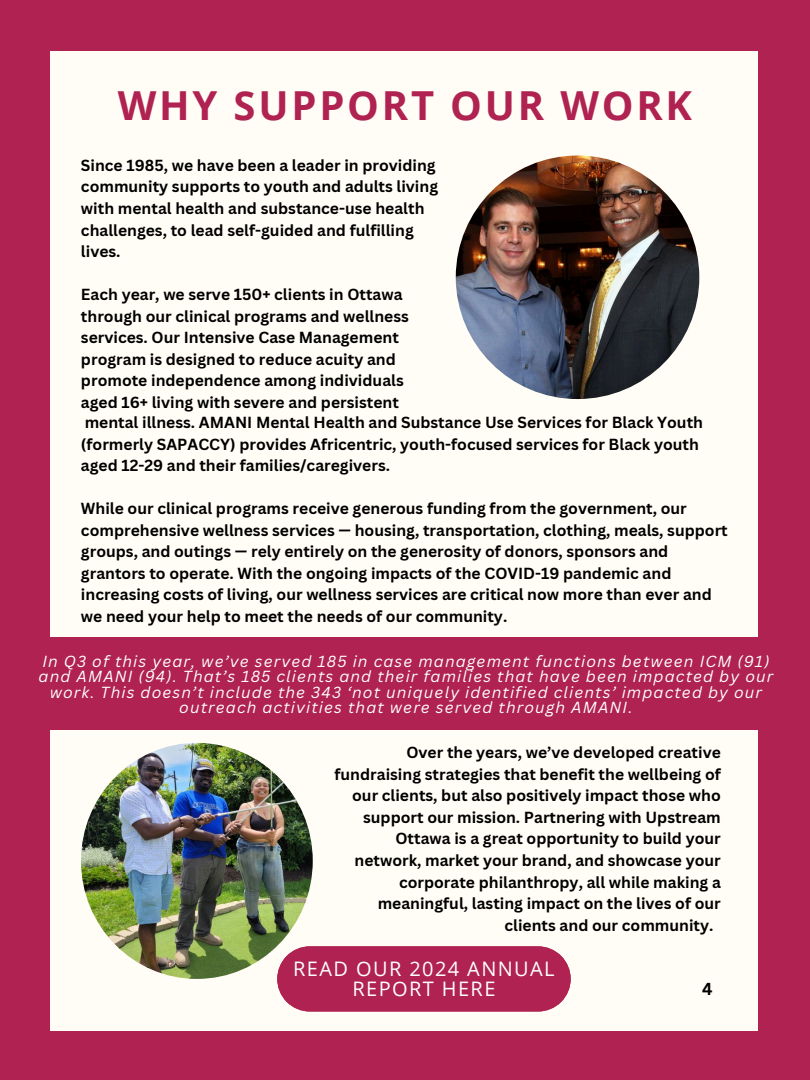
<style>
.page{position:relative;width:810px;height:1080px;background:#af2251}
.page>*{position:absolute;margin:0;border:0;box-sizing:border-box;transform-origin:0 0}
.t1{font:700 40px "Open Sans";letter-spacing:.07em;color:#af2251}
.t2{font:20px/19.7px "Open Sans";letter-spacing:.07em;color:#fff;text-align:center}
.t3{font:700 16.88px "Canva Sans";color:#000}
.t4{font:700 15.62px/21.6px "Canva Sans";color:#000}
.t5{font:italic 15.62px/15.5px "Canva Sans";letter-spacing:.07em;color:#fff;text-align:center}
</style>
<div class="page">
<div style="left:50px;top:51px;width:708px;height:980px;background:#fffdf5"></div>
<img style="left:456px;top:156px;width:243px;height:243px;border-radius:50%">
<img style="left:81px;top:743px;width:232px;height:236px;border-radius:50%">
<svg style="left:277px;top:946px;width:294px;height:66px;background:#b32d59"></svg>
<div style="left:34px;top:638px;width:743px;height:92px;background:#af2251"></div>
<p class="t1" style="left:118px;top:77px;width:576px">WHY SUPPORT OUR WORK</p>
<h3 class="t4" style="left:81px;top:154px;width:359px">Since 1985, we have been a leader in providing community supports to youth and adults living with mental health and substance-use health challenges, to lead self-guided and fulfilling lives.</h3>
<h2 class="t4" style="left:81px;top:283px;width:329px">Each year, we serve 150+ clients in Ottawa through our clinical programs and wellness services. Our Intensive Case Management program is designed to reduce acuity and promote independence among individuals aged 16+ living with severe and persistent</h2>
<h3 class="t4" style="left:81px;top:411px;width:624px">mental illness. AMANI Mental Health and Substance Use Services for Black Youth (formerly SAPACCY) provides Africentric, youth-focused services for Black youth aged 12-29 and their families/caregivers.</h3>
<p class="t4" style="left:81px;top:497px;width:648px">While our clinical programs receive generous funding from the government, our comprehensive wellness services — housing, transportation, clothing, meals, support groups, and outings — rely entirely on the generosity of donors, sponsors and grantors to operate. With the ongoing impacts of the COVID-19 pandemic and increasing costs of living, our wellness services are critical now more than ever and we need your help to meet the needs of our community.</p>
<h3 class="t5" style="left:39px;top:653px;width:736px">In Q3 of this year, we’ve served 185 in case management functions between ICM (91) and AMANI (94). That’s 185 clients and their families that have been impacted by our work. This doesn’t include the 343 ‘not uniquely identified clients’ impacted by our outreach activities that were served through AMANI.</h3>
<p class="t4" style="left:406px;top:741px;width:316px">Over the years, we’ve developed creative</p>
<p class="t4" style="left:334px;top:763px;width:388px">fundraising strategies that benefit the wellbeing of</p>
<p class="t4" style="left:352px;top:784px;width:370px">our clients, but also positively impact those who</p>
<p class="t4" style="left:363px;top:806px;width:359px">support our mission. Partnering with Upstream</p>
<p class="t4" style="left:395px;top:828px;width:327px">Ottawa is a great opportunity to build your</p>
<p class="t4" style="left:355px;top:849px;width:368px">network, market your brand, and showcase your</p>
<p class="t4" style="left:399px;top:871px;width:323px">corporate philanthropy, all while making a</p>
<p class="t4" style="left:378px;top:892px;width:345px">meaningful, lasting impact on the lives of our</p>
<p class="t4" style="left:505px;top:914px;width:210px">clients and our community.</p>
<h3 class="t2" style="left:293px;top:959px;width:263px">READ OUR 2024 ANNUAL<br>REPORT HERE</h3>
<p class="t3" style="left:702px;top:977px;width:12px">4</p>
</div>
